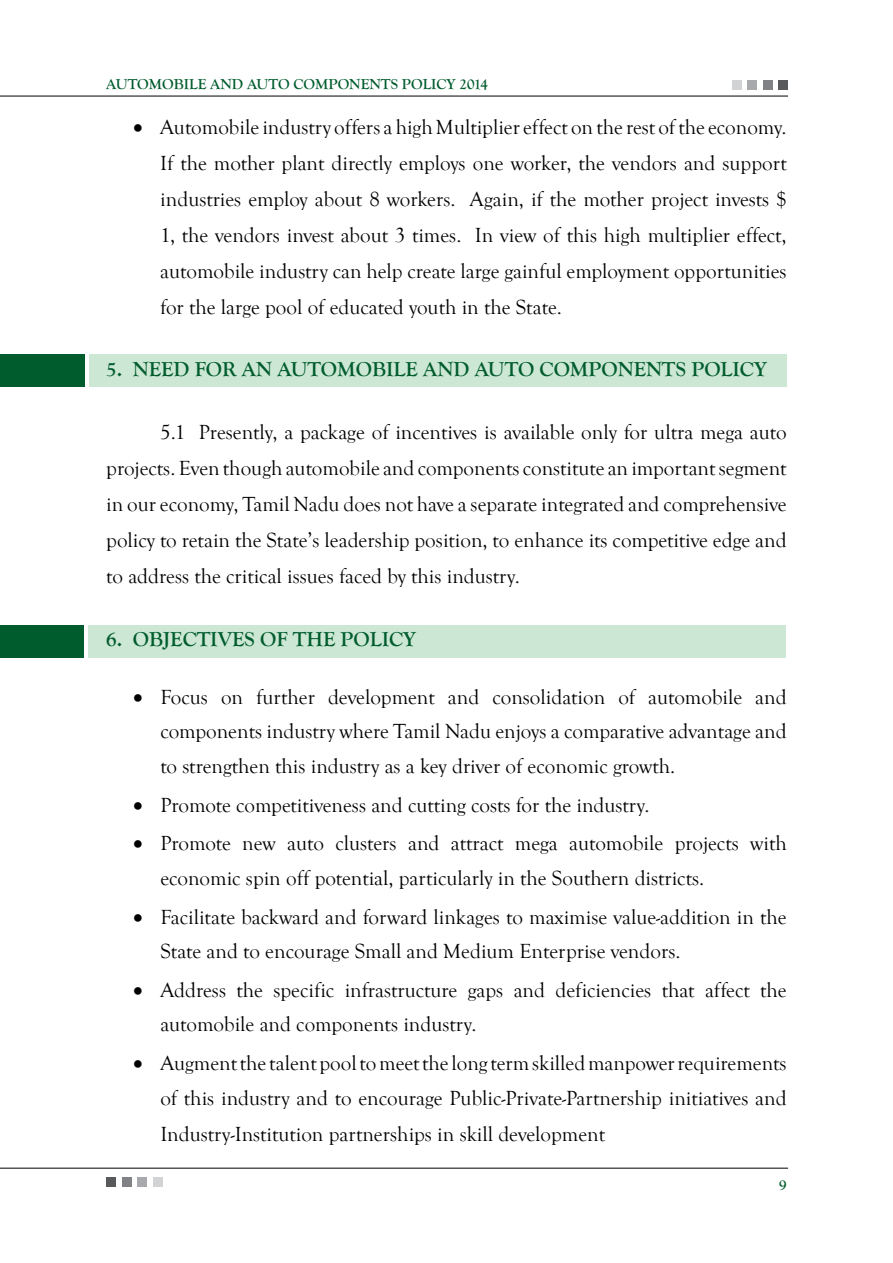
<style>
.page{position:relative;width:893px;height:1263px;background:#fff}
.page>*{position:absolute;margin:0;border:0;box-sizing:border-box;transform-origin:0 0}
.t1{font:21px/36px "Goudy Old Style T";color:#000;text-align:justify}
.t2{font:700 21px "Goudy Old Style T";color:#005c2d}
.t3{font:700 15px "Goudy Old Style T";color:#005c2d}
</style>
<div class="page">
<hr style="left:0;top:1168px;width:788px;height:1px;background:#000">
<hr style="left:0;top:96px;width:788px;height:1px;background:#000">
<div style="left:106px;top:1177px;width:10px;height:9px;background:#58595b"></div>
<div style="left:122px;top:1177px;width:10px;height:9px;background:#808285"></div>
<div style="left:137px;top:1177px;width:10px;height:9px;background:#a7a9ac"></div>
<div style="left:153px;top:1177px;width:10px;height:9px;background:#d1d3d4"></div>
<div style="left:778px;top:80px;width:10px;height:10px;background:#58595b"></div>
<div style="left:763px;top:80px;width:10px;height:10px;background:#808285"></div>
<div style="left:747px;top:80px;width:10px;height:10px;background:#a7a9ac"></div>
<div style="left:732px;top:80px;width:10px;height:10px;background:#d1d3d4"></div>
<div style="left:89px;top:354px;width:698px;height:32px;background:#cce7d3"></div>
<div style="left:0;top:354px;width:84px;height:32px;background:#005c2d"></div>
<div style="left:88px;top:625px;width:698px;height:32px;background:#cce7d3"></div>
<div style="left:0;top:625px;width:83px;height:32px;background:#005c2d"></div>
<p class="t3" style="left:106px;top:76px;width:383px">AUTOMOBILE AND AUTO COMPONENTS POLICY 2014</p>
<p class="t1" style="left:160px;top:109px;width:628px;text-indent:-27px">• Automobile industry offers a high Multiplier effect on the rest of the economy.<br>If the mother plant directly employs one worker, the vendors and support industries employ about 8 workers. Again, if the mother project invests $ 1, the vendors invest about 3 times. In view of this high multiplier effect, automobile industry can help create large gainful employment opportunities for the large pool of educated youth in the State.</p>
<p class="t2" style="left:106px;top:357px;width:662px">5. NEED FOR AN AUTOMOBILE AND AUTO COMPONENTS POLICY</p>
<p class="t1" style="left:106px;top:414px;width:682px;text-indent:54px">5.1 Presently, a package of incentives is available only for ultra mega auto projects. Even though automobile and components constitute an important segment in our economy, Tamil Nadu does not have a separate integrated and comprehensive policy to retain the State’s leadership position, to enhance its competitive edge and to address the critical issues faced by this industry.</p>
<p class="t2" style="left:106px;top:627px;width:311px">6. OBJECTIVES OF THE POLICY</p>
<p class="t1" style="left:160px;top:680px;width:628px;line-height:34.5px;text-indent:-27px">• Focus on further development and consolidation of automobile and components industry where Tamil Nadu enjoys a comparative advantage and to strengthen this industry as a key driver of economic growth.</p>
<p class="t1" style="left:133px;top:787px;width:518px">• Promote competitiveness and cutting costs for the industry.</p>
<p class="t1" style="left:160px;top:827px;width:628px;line-height:34.5px;text-indent:-27px">• Promote new auto clusters and attract mega automobile projects with economic spin off potential, particularly in the Southern districts.</p>
<p class="t1" style="left:160px;top:900px;width:628px;line-height:34.5px;text-indent:-27px">• Facilitate backward and forward linkages to maximise value-addition in the<br>State and to encourage Small and Medium Enterprise vendors.</p>
<p class="t1" style="left:160px;top:973px;width:628px;line-height:34.5px;text-indent:-27px">• Address the specific infrastructure gaps and deficiencies that affect the automobile and components industry.</p>
<p class="t1" style="left:160px;top:1046px;width:628px;line-height:35.2px;text-indent:-27px">• Augment the talent pool to meet the long term skilled manpower requirements of this industry and to encourage Public-Private-Partnership initiatives and Industry-Institution partnerships in skill development</p>
<p class="t3" style="left:779px;top:1177px;width:9px">9</p>
</div>
